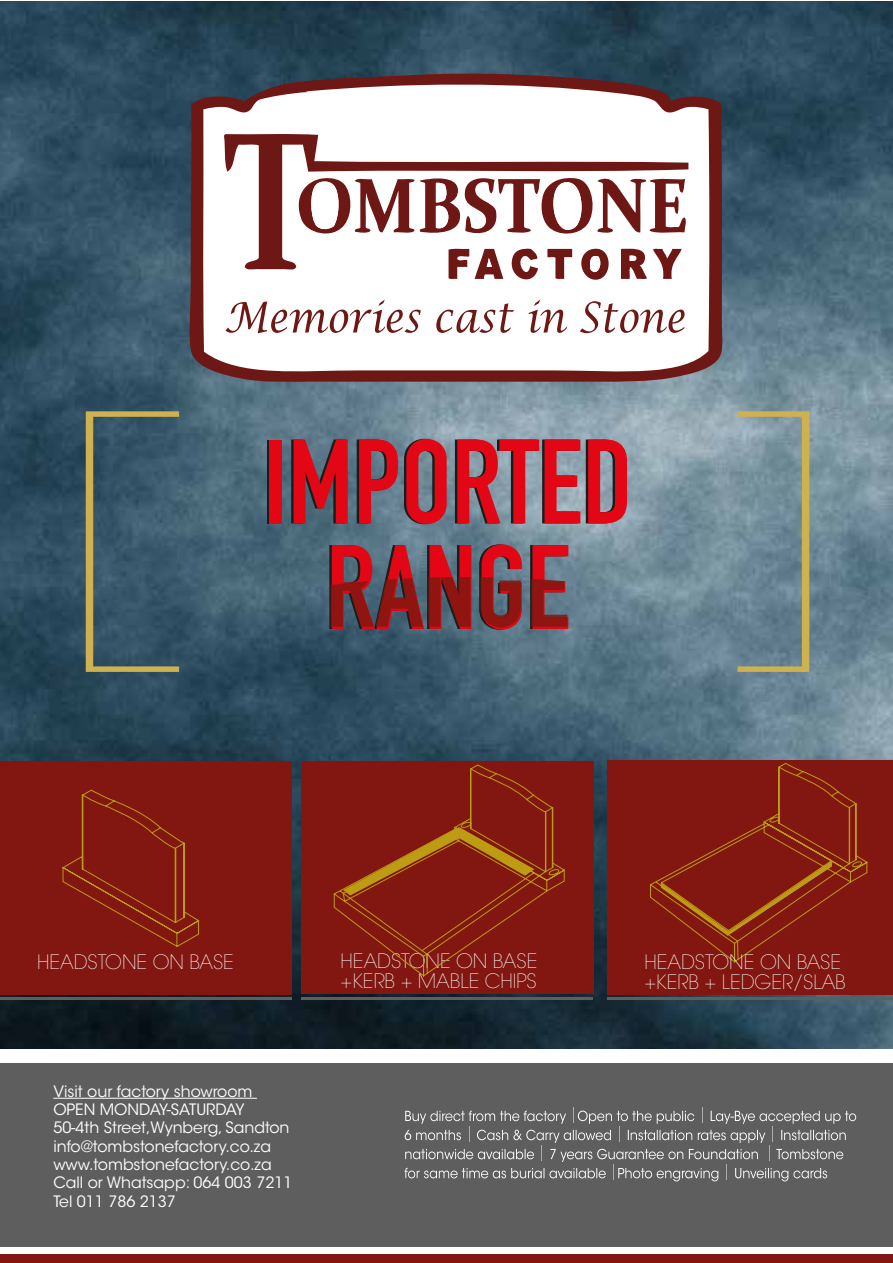
<style>
.page{position:relative;width:893px;height:1263px;background:#fff}
.page>*{position:absolute;margin:0;border:0;box-sizing:border-box;transform-origin:0 0}
.t1{font:700 117.9px/105.4px "DIN Condensed";color:#e30614;text-align:center}
.t2{font:200 19.65px/19.5px "ITC Avant Garde Std";color:#fff}
.t3{font:15.6px/18.3px "ITC Avant Garde Std";color:#fff}
</style>
<div class="page">
<img style="left:0;top:1px;width:892px;height:1048px">
<div style="left:0;top:1063px;width:892px;height:184px;background:#5f5e5e"></div>
<svg style="left:404px;top:1107px;width:452px;height:74px"></svg>
<svg style="left:86px;top:411px;width:723px;height:261px;background:#627d89"></svg>
<hr style="left:53px;top:1098px;width:204px;height:1px;background:#fff">
<div style="left:0;top:1254px;width:892px;height:9px;background:#811710"></div>
<svg style="left:331px;top:577px;width:236px;height:50px;background:#65464d"></svg>
<div style="left:301px;top:762px;width:292px;height:232px;background:#811710"></div>
<svg style="left:333px;top:764px;width:232px;height:213px"></svg>
<hr style="left:301px;top:997px;width:291px;height:3px;background:#5f5e5e">
<div style="left:0;top:762px;width:291px;height:233px;background:#811710"></div>
<svg style="left:62px;top:789px;width:137px;height:158px"></svg>
<hr style="left:0;top:997px;width:291px;height:3px;background:#5f5e5e">
<div style="left:607px;top:760px;width:286px;height:235px;background:#811710"></div>
<svg style="left:650px;top:763px;width:217px;height:200px"></svg>
<hr style="left:607px;top:997px;width:286px;height:3px;background:#5f5e5e">
<svg style="left:343px;top:827px;width:191px;height:68px"></svg>
<svg style="left:187px;top:72px;width:536px;height:311px;background:#57343a"></svg>
<svg style="left:202px;top:82px;width:508px;height:296px"></svg>
<svg style="left:224px;top:133px;width:464px;height:138px"></svg>
<svg style="left:293px;top:174px;width:394px;height:115px"></svg>
<svg style="left:225px;top:299px;width:196px;height:34px"></svg>
<svg style="left:436px;top:303px;width:78px;height:30px"></svg>
<svg style="left:529px;top:299px;width:38px;height:34px"></svg>
<svg style="left:580px;top:301px;width:105px;height:32px"></svg>
<h1 class="t1" style="left:264px;top:430px;width:370px">IMPORTED<br>RANGE</h1>
<p class="t2" style="left:341px;top:952px;width:198px">HEADSTONE ON BASE +KERB + MABLE CHIPS</p>
<p class="t2" style="left:37px;top:953px;width:198px">HEADSTONE ON BASE</p>
<p class="t2" style="left:644px;top:953px;width:203px">HEADSTONE ON BASE +KERB + LEDGER/SLAB</p>
<p class="t3" style="left:53px;top:1082px;width:240px">Visit our factory showroom<br>OPEN MONDAY-SATURDAY<br>50-4th Street,Wynberg, Sandton info@tombstonefactory.co.za www.tombstonefactory.co.za<br>Call or Whatsapp: 064 003 7211<br>Tel 011 786 2137</p>
</div>
